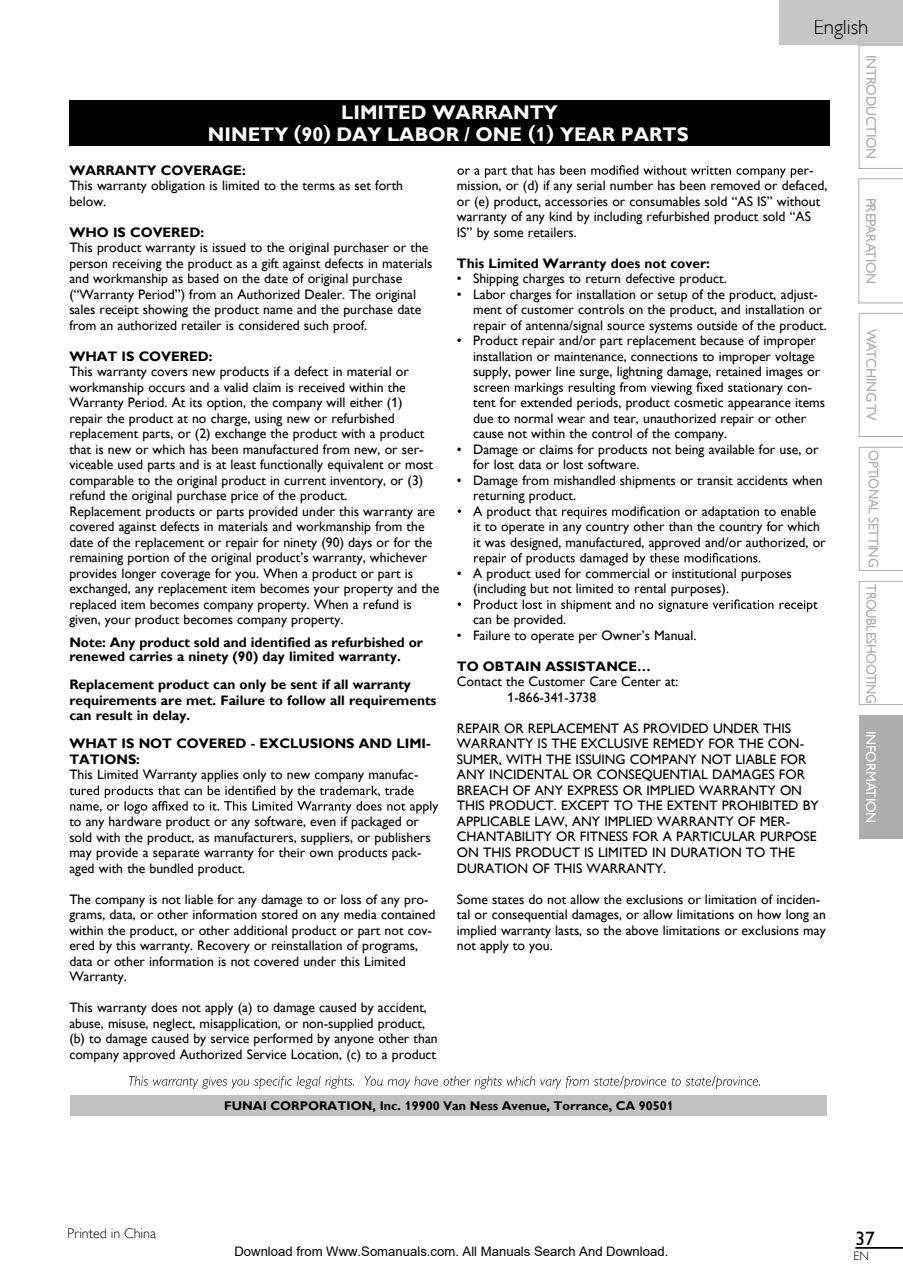
<style>
.page{position:relative;width:903px;height:1276px;background:#fff}
.page>*{position:absolute;margin:0;border:0;box-sizing:border-box;transform-origin:0 0}
.t1{font:21px "Gill Sans Alt One WGL Light";color:#000}
.t2{font:700 19.78px/22.2px "Gill Sans Alt One WGL";color:#fff;text-align:center}
.t3{font:19.25px "Gill Sans Alt One WGL";color:#000}
.t4{font:14px "Gill Sans Alt One WGL";letter-spacing:-.025em;color:#adadad}
.t5{font:14px "Gill Sans Alt One WGL";letter-spacing:-.025em;color:#adadad;scale:.95 1}
.t6{font:14px "Gill Sans Alt One WGL Light";color:#000}
.t7{font:14px "Gill Sans Alt One WGL";letter-spacing:-.015em;color:#fff}
.t8{font:13.65px/15.6px "Gill Sans Alt One WGL";color:#000}
.t9{font:700 13.65px/15.6px "Gill Sans Alt One WGL";color:#000}
.t10{font:13.12px "Arial";color:#000}
.t11{font:700 12.6px "Gill Sans Alt One WGL";color:#000}
.t12{font:12.25px "Gill Sans Alt One WGL Light";color:#000}
</style>
<div class="page">
<div style="left:779px;top:0;width:124px;height:45px;background:#c6c6c6"></div>
<hr style="left:855px;top:1246px;width:48px;height:2px;background:#000">
<svg style="left:858px;top:45px;width:45px;height:124px"></svg>
<svg style="left:858px;top:178px;width:45px;height:125px"></svg>
<svg style="left:858px;top:313px;width:45px;height:124px"></svg>
<svg style="left:858px;top:447px;width:45px;height:124px"></svg>
<svg style="left:858px;top:580px;width:45px;height:125px"></svg>
<div style="left:859px;top:715px;width:44px;height:123px;background:#adadad"></div>
<div style="left:69px;top:100px;width:761px;height:46px;background:#000"></div>
<svg style="left:69px;top:785px;width:369px;height:28px"></svg>
<svg style="left:457px;top:165px;width:356px;height:13px"></svg>
<svg style="left:474px;top:382px;width:337px;height:13px"></svg>
<svg style="left:457px;top:506px;width:358px;height:13px"></svg>
<svg style="left:474px;top:552px;width:286px;height:13px"></svg>
<svg style="left:457px;top:599px;width:360px;height:13px"></svg>
<svg style="left:129px;top:1075px;width:631px;height:13px"></svg>
<div style="left:70px;top:1095px;width:757px;height:20px;background:#c1c1c1"></div>
<h1 class="t1" style="left:813px;top:16px;width:57px">English</h1>
<h2 class="t2" style="left:208px;top:101px;width:482px">LIMITED WARRANTY<br>NINETY (90) DAY LABOR / ONE (1) YEAR PARTS</h2>
<p class="t9" style="left:69px;top:162px;width:178px">WARRANTY COVERAGE:</p>
<p class="t8" style="left:69px;top:178px;width:335px">This warranty obligation is limited to the terms as set forth below.</p>
<p class="t9" style="left:69px;top:224px;width:136px">WHO IS COVERED:</p>
<p class="t8" style="left:69px;top:239px;width:364px">This product warranty is issued to the original purchaser or the person receiving the product as a gift against defects in materials and workmanship as based on the date of original purchase (“Warranty Period”) from an Authorized Dealer. The original sales receipt showing the product name and the purchase date from an authorized retailer is considered such proof.</p>
<p class="t9" style="left:69px;top:348px;width:145px">WHAT IS COVERED:</p>
<p class="t8" style="left:69px;top:363px;width:371px">This warranty covers new products if a defect in material or workmanship occurs and a valid claim is received within the Warranty Period. At its option, the company will either (1)<br>repair the product at no charge, using new or refurbished replacement parts, or (2) exchange the product with a product that is new or which has been manufactured from new, or ser&shy;viceable used parts and is at least functionally equivalent or most comparable to the original product in current inventory, or (3) refund the original purchase price of the product.<br>Replacement products or parts provided under this warranty are covered against defects in materials and workmanship from the date of the replacement or repair for ninety (90) days or for the remaining portion of the original product’s warranty, whichever provides longer coverage for you. When a product or part is exchanged, any replacement item becomes your property and the replaced item becomes company property. When a refund is given, your product becomes company property.</p>
<p class="t9" style="left:69px;top:648px;width:333px">renewed carries a ninety (90) day limited warranty.</p>
<p class="t8" style="left:457px;top:177px;width:372px">mission, or (d) if any serial number has been removed or defaced, or (e) product, accessories or consumables sold “AS IS” without warranty of any kind by including refurbished product sold “AS IS” by some retailers.</p>
<p class="t9" style="left:457px;top:255px;width:254px">This Limited Warranty does not cover:</p>
<p class="t8" style="left:457px;top:270px;width:271px">• Shipping charges to return defective product.</p>
<p class="t8" style="left:473px;top:286px;width:355px;text-indent:-16px">• Labor charges for installation or setup of the product, adjust&shy;ment of customer controls on the product, and installation or repair of antenna/signal source systems outside of the product.</p>
<p class="t8" style="left:473px;top:332px;width:349px;text-indent:-16px">• Product repair and/or part replacement because of improper installation or maintenance, connections to improper voltage supply, power line surge, lightning damage, retained images or</p>
<p class="t8" style="left:473px;top:394px;width:353px">tent for extended periods, product cosmetic appearance items due to normal wear and tear, unauthorized repair or other cause not within the control of the company.</p>
<p class="t8" style="left:473px;top:441px;width:347px;text-indent:-16px">• Damage or claims for products not being available for use, or for lost data or lost software.</p>
<p class="t8" style="left:473px;top:472px;width:351px;text-indent:-16px">• Damage from mishandled shipments or transit accidents when returning product.</p>
<p class="t8" style="left:473px;top:518px;width:354px">it to operate in any country other than the country for which it was designed, manufactured, approved and/or authorized, or</p>
<p class="t8" style="left:473px;top:565px;width:320px;text-indent:-16px">• A product used for commercial or institutional purposes (including but not limited to rental purposes).</p>
<p class="t8" style="left:473px;top:611px;width:95px">can be provided.</p>
<p class="t8" style="left:457px;top:627px;width:241px">• Failure to operate per Owner’s Manual.</p>
<p class="t9" style="left:457px;top:658px;width:196px">TO OBTAIN ASSISTANCE…</p>
<p class="t8" style="left:507px;top:673px;width:172px;text-indent:-51px">Contact the Customer Care Center at:<br>1-866-341-3738</p>
<p class="t8" style="left:457px;top:720px;width:363px">REPAIR OR REPLACEMENT AS PROVIDED UNDER THIS WARRANTY IS THE EXCLUSIVE REMEDY FOR THE CON-SUMER, WITH THE ISSUING COMPANY NOT LIABLE FOR ANY INCIDENTAL OR CONSEQUENTIAL DAMAGES FOR BREACH OF ANY EXPRESS OR IMPLIED WARRANTY ON THIS PRODUCT. EXCEPT TO THE EXTENT PROHIBITED BY APPLICABLE LAW, ANY IMPLIED WARRANTY OF MER-CHANTABILITY OR FITNESS FOR A PARTICULAR PURPOSE ON THIS PRODUCT IS LIMITED IN DURATION TO THE DURATION OF THIS WARRANTY.</p>
<p class="t8" style="left:457px;top:890px;width:370px">Some states do not allow the exclusions or limitation of inciden&shy;tal or consequential damages, or allow limitations on how long an implied warranty lasts, so the above limitations or exclusions may not apply to you.</p>
<p class="t9" style="left:69px;top:634px;width:355px">Note: Any product sold and identified as refurbished or</p>
<p class="t9" style="left:69px;top:676px;width:369px">Replacement product can only be sent if all warranty requirements are met. Failure to follow all requirements can result in delay.</p>
<p class="t9" style="left:69px;top:735px;width:363px">WHAT IS NOT COVERED - EXCLUSIONS AND LIMI-<br>TATIONS:</p>
<p class="t8" style="left:69px;top:766px;width:350px">This Limited Warranty applies only to new company manufac-</p>
<p class="t8" style="left:69px;top:813px;width:363px">to any hardware product or any software, even if packaged or sold with the product, as manufacturers, suppliers, or publishers may provide a separate warranty for their own products pack&shy;aged with the bundled product.</p>
<p class="t8" style="left:69px;top:890px;width:368px">The company is not liable for any damage to or loss of any pro&shy;grams, data, or other information stored on any media contained within the product, or other additional product or part not cov&shy;ered by this warranty. Recovery or reinstallation of programs, data or other information is not covered under this Limited Warranty.</p>
<p class="t8" style="left:69px;top:999px;width:370px">This warranty does not apply (a) to damage caused by accident, abuse, misuse, neglect, misapplication, or non-supplied product, (b) to damage caused by service performed by anyone other than company approved Authorized Service Location, (c) to a product</p>
<p class="t11" style="left:224px;top:1098px;width:451px">FUNAI CORPORATION, Inc. 19900 Van Ness Avenue, Torrance, CA 90501</p>
<p class="t4" style="left:879px;top:55px;width:106px;rotate:90deg">INTRODUCTION</p>
<p class="t4" style="left:879px;top:197px;width:88px;rotate:90deg">PREPARATION</p>
<p class="t4" style="left:879px;top:329px;width:93px;rotate:90deg">WATCHING TV</p>
<p class="t5" style="left:880px;top:450px;width:268px;rotate:90deg">OPTIONAL SETTING TROUBLESHOOTING</p>
<p class="t7" style="left:879px;top:730px;width:94px;rotate:90deg">INFORMATION</p>
<p class="t6" style="left:67px;top:1224px;width:90px">Printed in China</p>
<p class="t10" style="left:234px;top:1243px;width:435px">Download from Www.Somanuals.com. All Manuals Search And Download.</p>
<h3 class="t3" style="left:855px;top:1226px;width:21px">37</h3>
<p class="t12" style="left:853px;top:1248px;width:17px">EN</p>
</div>
